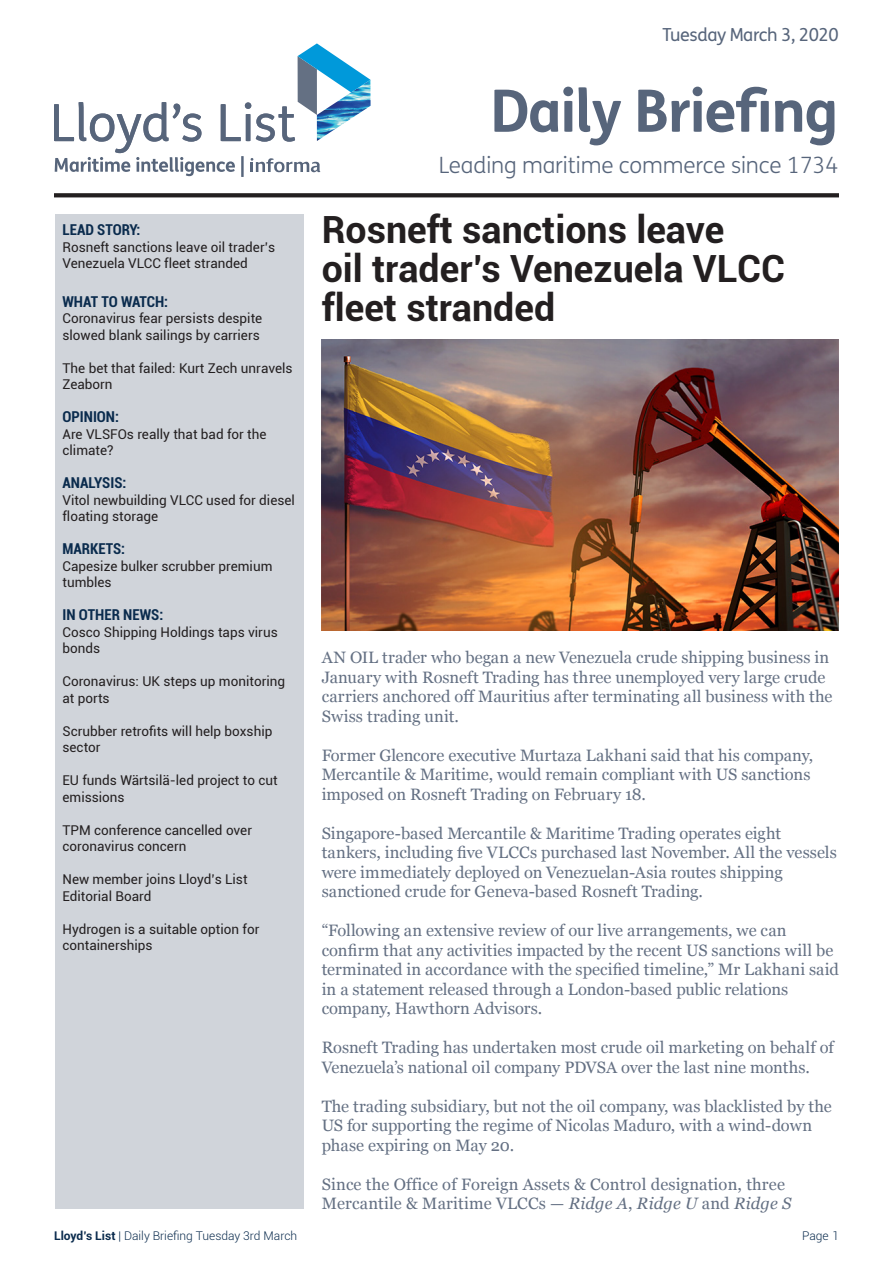
<style>
.page{position:relative;width:893px;height:1263px;background:#fff}
.page>*{position:absolute;margin:0;border:0;box-sizing:border-box;transform-origin:0 0}
.t1{font:700 58.5px "FS Me";letter-spacing:-.025em;color:#57657b}
.Headline_1{font:700 37.5px/39px "Roboto";color:#231f20}
.t2{font:300 22.5px "FS Me";letter-spacing:-.005em;color:#57657b}
.t3{font:18px "FS Me";letter-spacing:-.025em;color:#57657b}
.Body_Copy{font:16.5px/19.5px "Georgia";color:#647083}
.Contents_header{font:700 condensed 15px "Roboto";color:#0a2b4d}
.Contents_body{font:13.5px/16.5px "Roboto";color:#231f20}
.t4{font:300 12px "Roboto";color:#0a2b4d}
.s1{font-style:italic}
.s2{font-weight:700}
</style>
<div class="page">
<svg style="left:54px;top:43px;width:316px;height:134px"></svg>
<svg style="left:54px;top:193px;width:785px;height:4px;background:#2d292a"></svg>
<img style="left:321px;top:339px;width:517px;height:291px">
<div style="left:55px;top:215px;width:249px;height:994px;background:#d0d4da"></div>
<p class="t3" style="left:663px;top:22px;width:178px">Tuesday March 3, 2020</p>
<p class="Contents_header" style="left:63px;top:220px;width:79px">LEAD STORY:</p>
<p class="Contents_body" style="left:63px;top:238px;width:214px">Rosneft sanctions leave oil trader’s<br>Venezuela VLCC fleet stranded</p>
<p class="Contents_header" style="left:63px;top:291px;width:107px">WHAT TO WATCH:</p>
<p class="Contents_body" style="left:63px;top:310px;width:201px">Coronavirus fear persists despite slowed blank sailings by carriers</p>
<p class="Contents_body" style="left:63px;top:359px;width:232px">The bet that failed: Kurt Zech unravels<br>Zeaborn</p>
<p class="Contents_header" style="left:63px;top:406px;width:58px">OPINION:</p>
<p class="Contents_body" style="left:63px;top:425px;width:206px">Are VLSFOs really that bad for the climate?</p>
<p class="Contents_header" style="left:63px;top:472px;width:65px">ANALYSIS:</p>
<p class="Contents_body" style="left:63px;top:491px;width:234px">Vitol newbuilding VLCC used for diesel floating storage</p>
<p class="Contents_header" style="left:63px;top:538px;width:64px">MARKETS:</p>
<p class="Contents_body" style="left:63px;top:557px;width:211px">Capesize bulker scrubber premium tumbles</p>
<p class="Contents_header" style="left:63px;top:604px;width:102px">IN OTHER NEWS:</p>
<p class="Contents_body" style="left:63px;top:623px;width:217px">Cosco Shipping Holdings taps virus bonds</p>
<p class="Contents_body" style="left:63px;top:673px;width:224px">Coronavirus: UK steps up monitoring at ports</p>
<p class="Contents_body" style="left:63px;top:722px;width:211px">Scrubber retrofits will help boxship sector</p>
<p class="Contents_body" style="left:63px;top:771px;width:217px">EU funds Wärtsilä-led project to cut emissions</p>
<p class="Contents_body" style="left:63px;top:821px;width:191px">TPM conference cancelled over coronavirus concern</p>
<p class="Contents_body" style="left:63px;top:870px;width:187px">New member joins Lloyd’s List<br>Editorial Board</p>
<p class="Contents_body" style="left:63px;top:920px;width:198px">Hydrogen is a suitable option for containerships</p>
<p class="t1" style="left:490px;top:66px;width:350px">Daily Briefing</p>
<p class="t2" style="left:439px;top:150px;width:401px">Leading maritime commerce since 1734</p>
<p class="Headline_1" style="left:322px;top:209px;width:465px">Rosneft sanctions leave<br>oil trader’s Venezuela VLCC fleet stranded</p>
<p class="Body_Copy" style="left:322px;top:647px;width:512px">AN OIL trader who began a new Venezuela crude shipping business in January with Rosneft Trading has three unemployed very large crude carriers anchored off Mauritius after terminating all business with the Swiss trading unit.</p>
<p class="Body_Copy" style="left:322px;top:745px;width:493px">Former Glencore executive Murtaza Lakhani said that his company,<br>Mercantile &amp; Maritime, would remain compliant with US sanctions imposed on Rosneft Trading on February 18.</p>
<p class="Body_Copy" style="left:322px;top:823px;width:517px">Singapore-based Mercantile &amp; Maritime Trading operates eight tankers, including five VLCCs purchased last November. All the vessels were immediately deployed on Venezuelan-Asia routes shipping sanctioned crude for Geneva-based Rosneft Trading.</p>
<p class="Body_Copy" style="left:322px;top:920px;width:519px">“Following an extensive review of our live arrangements, we can confirm that any activities impacted by the recent US sanctions will be terminated in accordance with the specified timeline,” Mr Lakhani said in a statement released through a London-based public relations company, Hawthorn Advisors.</p>
<p class="Body_Copy" style="left:322px;top:1037px;width:514px">Rosneft Trading has undertaken most crude oil marketing on behalf of<br>Venezuela’s national oil company PDVSA over the last nine months.</p>
<p class="Body_Copy" style="left:322px;top:1096px;width:512px">The trading subsidiary, but not the oil company, was blacklisted by the<br>US for supporting the regime of Nicolas Maduro, with a wind-down phase expiring on May 20.</p>
<p class="Body_Copy" style="left:322px;top:1174px;width:471px">Since the Office of Foreign Assets &amp; Control designation, three<br>Mercantile &amp; Maritime VLCCs — <span class="s1">Ridge A</span>, <span class="s1">Ridge U</span> and <span class="s1">Ridge S</span></p>
<p class="t4" style="left:54px;top:1228px;width:245px"><span class="s2">Lloyd’s List</span> | Daily Briefing Tuesday 3rd March</p>
<p class="t4" style="left:802px;top:1228px;width:38px">Page 1</p>
</div>
